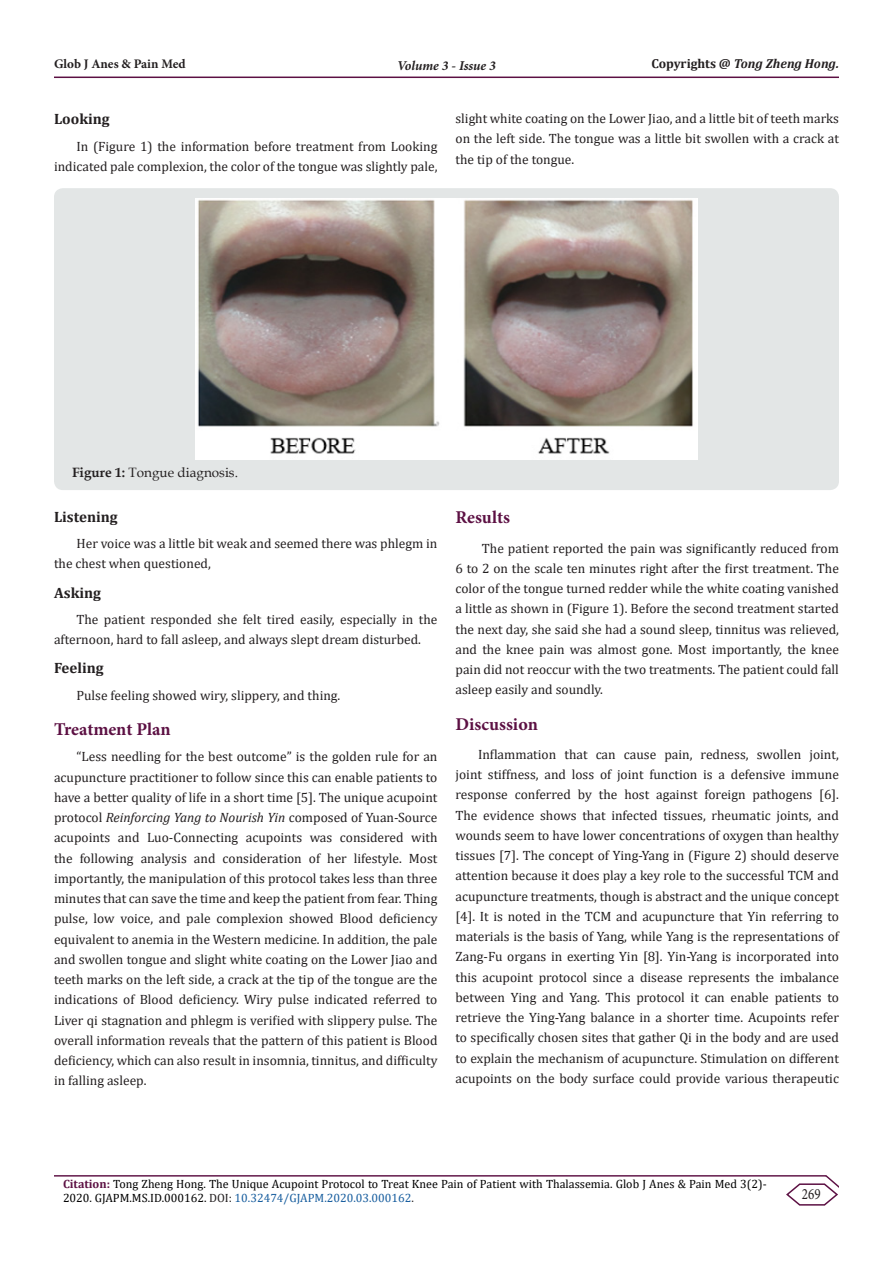
<style>
.page{position:relative;width:893px;height:1263px;background:#fff}
.page>*{position:absolute;margin:0;border:0;box-sizing:border-box;transform-origin:0 0}
.t1{font:700 18px "Minion Pro";color:#5c1043}
.t2{font:15.75px "Minion Pro";color:#231f20;scale:.83 1}
.List_Paragraph{font:700 15px "Cambria";color:#231f20}
.t3{font:13.5px/20.2px "Cambria";color:#231f20;text-align:justify}
.t4{font:13.5px "Book Antiqua";color:#231f20}
.t5{font:italic 700 13.5px "Minion Pro";letter-spacing:-.005em;color:#231f20}
.t6{font:italic 700 13.05px "Cambria";color:#231f20}
.t7{font:700 13.05px "Minion Pro";color:#231f20}
.t8{font:12px/14.4px "Cambria";color:#000}
.s1{font-style:normal}
.s2{font-weight:700}
.s3{font-style:italic}
.s4{font-weight:700;color:#5c1043}
.s5{color:#231f20}
.s6{color:#175d9e}
</style>
<div class="page">
<hr style="left:54px;top:1175px;width:772px;height:1px;background:#5c1043">
<hr style="left:54px;top:77px;width:785px;height:1px;background:#5c1043">
<svg style="left:785px;top:1175px;width:54px;height:31px"></svg>
<div style="left:54px;top:188px;width:785px;height:302px;background:#e3e6e6;border-radius:9px"></div>
<img style="left:196px;top:199px;width:501px;height:261px">
<p class="t7" style="left:54px;top:55px;width:133px">Glob J Anes &amp; Pain Med</p>
<p class="t5" style="left:397px;top:56px;width:100px">Volume 3 - Issue 3</p>
<p class="t6" style="left:651px;top:54px;width:189px"><span class="s1">Copyrights @</span> Tong Zheng Hong.</p>
<p class="List_Paragraph" style="left:54px;top:109px;width:57px">Looking</p>
<p class="t3" style="left:54px;top:136px;width:385px;text-align:right">In (Figure 1) the information before treatment from Looking indicated pale complexion, the color of the tongue was slightly pale,</p>
<p class="t3" style="left:455px;top:108px;width:385px">slight white coating on the Lower Jiao, and a little bit of teeth marks on the left side. The tongue was a little bit swollen with a crack at the tip of the tongue.</p>
<p class="t4" style="left:72px;top:463px;width:168px"><span class="s2">Figure 1:</span> Tongue diagnosis.</p>
<p class="List_Paragraph" style="left:54px;top:506px;width:65px">Listening</p>
<p class="t3" style="left:54px;top:533px;width:385px;text-indent:22px">Her voice was a little bit weak and seemed there was phlegm in the chest when questioned,</p>
<p class="List_Paragraph" style="left:54px;top:582px;width:49px">Asking</p>
<p class="t3" style="left:54px;top:609px;width:385px;text-indent:22px">The patient responded she felt tired easily, especially in the afternoon, hard to fall asleep, and always slept dream disturbed.</p>
<p class="List_Paragraph" style="left:54px;top:658px;width:51px">Feeling</p>
<p class="t3" style="left:76px;top:685px;width:265px">Pulse feeling showed wiry, slippery, and thing.</p>
<p class="t1" style="left:54px;top:716px;width:118px">Treatment Plan</p>
<p class="t3" style="left:54px;top:746px;width:385px;text-indent:22px">“Less needling for the best outcome” is the golden rule for an acupuncture practitioner to follow since this can enable patients to have a better quality of life in a short time [5]. The unique acupoint protocol <span class="s3">Reinforcing Yang to Nourish Yin</span> composed of Yuan-Source acupoints and Luo-Connecting acupoints was considered with the following analysis and consideration of her lifestyle. Most importantly, the manipulation of this protocol takes less than three minutes that can save the time and keep the patient from fear. Thing pulse, low voice, and pale complexion showed Blood deficiency equivalent to anemia in the Western medicine. In addition, the pale and swollen tongue and slight white coating on the Lower Jiao and teeth marks on the left side, a crack at the tip of the tongue are the indications of Blood deficiency. Wiry pulse indicated referred to Liver qi stagnation and phlegm is verified with slippery pulse. The overall information reveals that the pattern of this patient is Blood deficiency, which can also result in insomnia, tinnitus, and difficulty in falling asleep.</p>
<p class="t1" style="left:455px;top:505px;width:56px">Results</p>
<p class="t3" style="left:455px;top:538px;width:385px;text-indent:26px">The patient reported the pain was significantly reduced from 6 to 2 on the scale ten minutes right after the first treatment. The color of the tongue turned redder while the white coating vanished a little as shown in (Figure 1). Before the second treatment started the next day, she said she had a sound sleep, tinnitus was relieved, and the knee pain was almost gone. Most importantly, the knee pain did not reoccur with the two treatments. The patient could fall asleep easily and soundly.</p>
<p class="t1" style="left:455px;top:711px;width:84px">Discussion</p>
<p class="t3" style="left:455px;top:744px;width:385px;text-indent:22px">Inflammation that can cause pain, redness, swollen joint, joint stiffness, and loss of joint function is a defensive immune response conferred by the host against foreign pathogens [6].<br>The evidence shows that infected tissues, rheumatic joints, and wounds seem to have lower concentrations of oxygen than healthy tissues [7]. The concept of Ying-Yang in (Figure 2) should deserve attention because it does play a key role to the successful TCM and acupuncture treatments, though is abstract and the unique concept [4]. It is noted in the TCM and acupuncture that Yin referring to materials is the basis of Yang, while Yang is the representations of Zang-Fu organs in exerting Yin [8]. Yin-Yang is incorporated into this acupoint protocol since a disease represents the imbalance between Ying and Yang. This protocol it can enable patients to retrieve the Ying-Yang balance in a shorter time. Acupoints refer to specifically chosen sites that gather Qi in the body and are used to explain the mechanism of acupuncture. Stimulation on different acupoints on the body surface could provide various therapeutic</p>
<p class="t8" style="left:63px;top:1176px;width:705px"><span class="s4">Citation:</span> Tong Zheng Hong. The Unique Acupoint Protocol to Treat Knee Pain of Patient with Thalassemia. Glob J Anes &amp; Pain Med 3(2)-<br>2020. GJAPM.MS.ID.000162. <span class="s5">DOI:</span> <span class="s6">10.32474/GJAPM.2020.03.000162</span><span class="s5">.</span></p>
<p class="t2" style="left:802px;top:1184px;width:24px">269</p>
</div>
